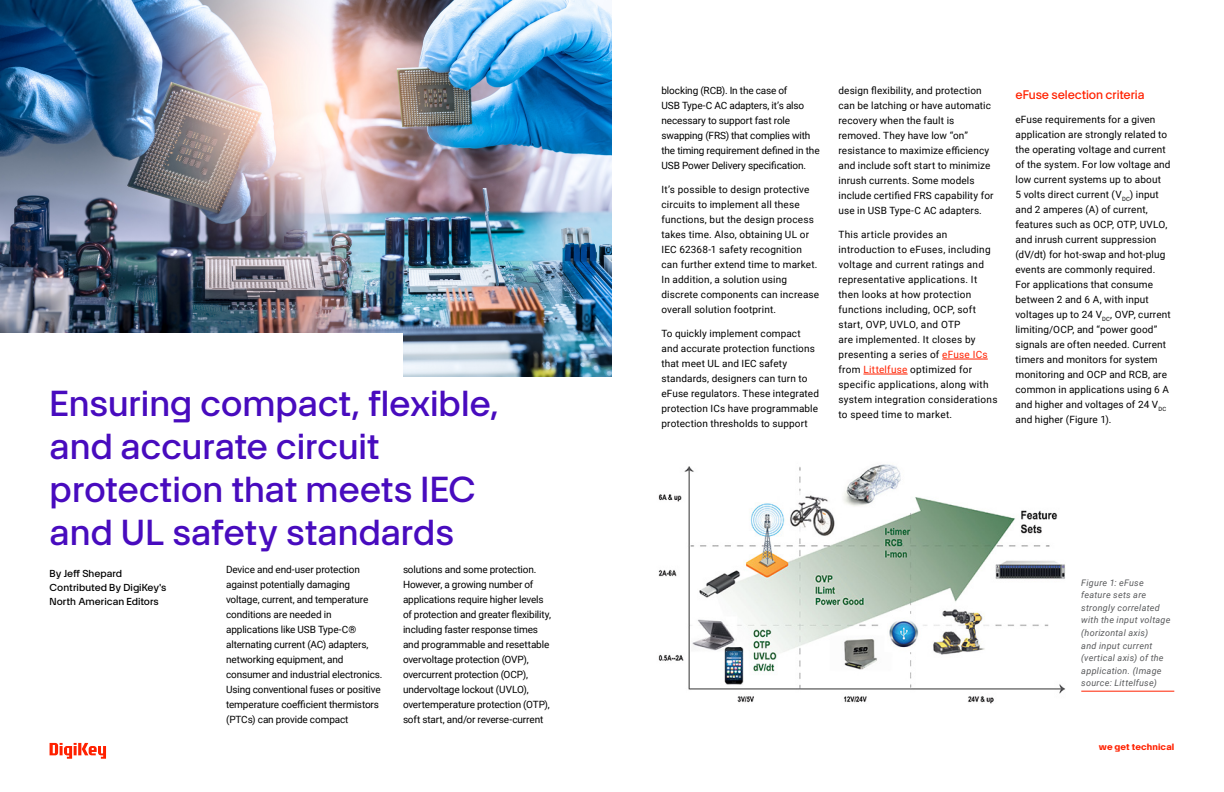
<style>
.page{position:relative;width:1224px;height:792px;background:#fff}
.page>*{position:absolute;margin:0;border:0;box-sizing:border-box;transform-origin:0 0}
.t1{font:35.6px/42.7px "Digi Key Artex";letter-spacing:-.005em;color:#480bbe}
.t2{font:12.3px "Digi Key Artex";letter-spacing:-.01em;color:#ff2100}
.t3{font:10px/15px "Roboto";letter-spacing:.01em;color:#000}
.t4{font:10px/15px "Roboto";letter-spacing:-.015em;color:#000}
.t5{font:10px/14px "Digi Key Artex";color:#000}
.t6{font:italic 9px/12.6px "Roboto";letter-spacing:.03em;color:#58595b}
.t7{font:700 9px "Digi Key Artex";letter-spacing:.015em;color:#ff2100}
.s1{color:#ff2100}
</style>
<div class="page">
<img style="left:658px;top:464px;width:424px;height:240px">
<img style="left:1px;top:0;width:611px;height:376px">
<svg style="left:50px;top:743px;width:56px;height:16px"></svg>
<hr style="left:942px;top:359px;width:46px;height:1px;background:#ff2100">
<hr style="left:863px;top:374px;width:45px;height:1px;background:#ff2100">
<div style="left:0;top:334px;width:403px;height:61px;background:#fff"></div>
<hr style="left:1081px;top:691px;width:93px;height:1px;background:#ff2100">
<h1 class="t1" style="left:50px;top:380px;width:451px">Ensuring compact, flexible,</h1>
<h1 class="t1" style="left:50px;top:423px;width:428px">and accurate circuit protection that meets IEC and UL safety standards</h1>
<p class="t4" style="left:226px;top:562px;width:158px">Device and end-user protection against potentially damaging voltage, current, and temperature conditions are needed in applications like USB Type-C® alternating current (AC) adapters, networking equipment, and consumer and industrial electronics.<br>Using conventional fuses or positive temperature coefficient thermistors (PTCs) can provide compact</p>
<p class="t5" style="left:50px;top:566px;width:118px">By Jeff Shepard<br>Contributed By DigiKey's<br>North American Editors</p>
<p class="t4" style="left:403px;top:562px;width:150px">solutions and some protection.<br>However, a growing number of applications require higher levels of protection and greater flexibility, including faster response times and programmable and resettable overvoltage protection (OVP), overcurrent protection (OCP), undervoltage lockout (UVLO), overtemperature protection (OTP), soft start, and/or reverse-current</p>
<p class="t4" style="left:662px;top:83px;width:160px">blocking (RCB). In the case of<br>USB Type-C AC adapters, it’s also necessary to support fast role swapping (FRS) that complies with the timing requirement defined in the USB Power Delivery specification.</p>
<p class="t3" style="left:662px;top:182px;width:159px">It’s possible to design protective circuits to implement all these functions, but the design process takes time. Also, obtaining UL or<br>IEC 62368-1 safety recognition can further extend time to market.<br>In addition, a solution using discrete components can increase overall solution footprint.</p>
<p class="t3" style="left:662px;top:326px;width:159px">To quickly implement compact and accurate protection functions that meet UL and IEC safety standards, designers can turn to eFuse regulators. These integrated protection ICs have programmable protection thresholds to support</p>
<p class="t3" style="left:838px;top:83px;width:157px">design flexibility, and protection can be latching or have automatic recovery when the fault is removed. They have low “on” resistance to maximize efficiency and include soft start to minimize inrush currents. Some models include certified FRS capability for use in USB Type-C AC adapters.</p>
<p class="t3" style="left:838px;top:227px;width:161px">This article provides an introduction to eFuses, including voltage and current ratings and representative applications. It then looks at how protection functions including, OCP, soft start, OVP, UVLO, and OTP<br>are implemented. It closes by presenting a series of <span class="s1">eFuse ICs </span>from <span class="s1">Littelfuse</span> optimized for specific applications, along with system integration considerations to speed time to market.</p>
<p class="t2" style="left:1016px;top:85px;width:130px">eFuse selection criteria</p>
<p class="t3" style="left:1015px;top:111px;width:157px">eFuse requirements for a given application are strongly related to the operating voltage and current of the system. For low voltage and low current systems up to about<br>5 volts direct current (V<sub>DC</sub>) input and 2 amperes (A) of current, features such as OCP, OTP, UVLO, and inrush current suppression (dV/dt) for hot-swap and hot-plug events are commonly required.<br>For applications that consume between 2 and 6 A, with input voltages up to 24 V<sub>DC</sub>, OVP, current limiting/OCP, and “power good” signals are often needed. Current timers and monitors for system monitoring and OCP and RCB, are common in applications using 6 A and higher and voltages of 24 V<sub>DC</sub></p>
<p class="t3" style="left:1015px;top:411px;width:97px">and higher (Figure 1).</p>
<p class="t6" style="left:1081px;top:576px;width:91px">Figure 1: eFuse feature sets are strongly correlated with the input voltage (horizontal axis)<br>and input current (vertical axis) of the application. (Image source: Littelfuse)</p>
<p class="t7" style="left:1099px;top:740px;width:77px">we get technical</p>
</div>
